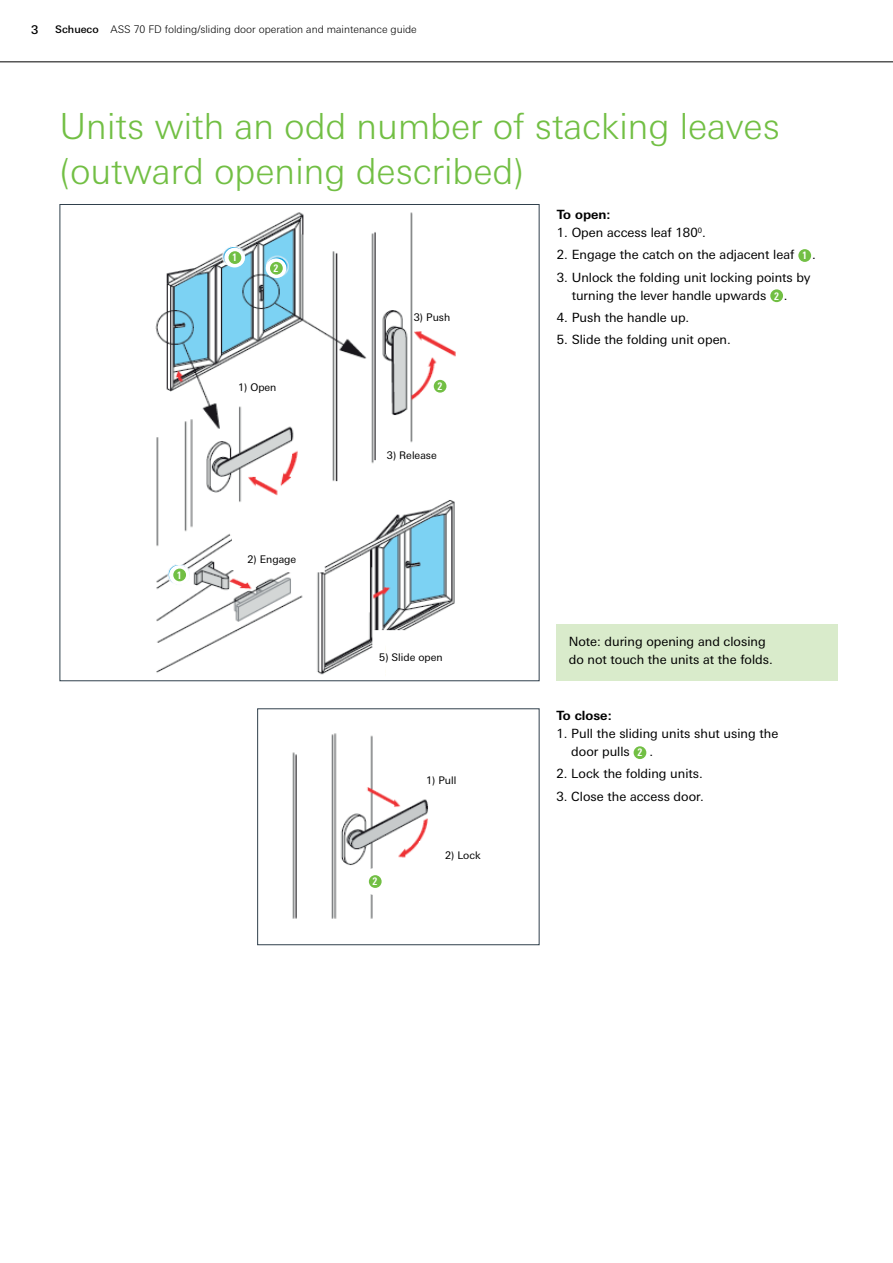
<style>
.page{position:relative;width:893px;height:1263px;background:#fff}
.page>*{position:absolute;margin:0;border:0;box-sizing:border-box;transform-origin:0 0}
.t1{font:300 36px/45px "LT Univers Basic";color:#72bf44}
.t2{font:12.75px/18px "LT Univers Basic";color:#000}
.t3{font:700 12.75px "LT Univers Basic";color:#000}
.t4{font:500 12px "LT Univers Basic";color:#000}
.t5{font:300 10.5px "LT Univers Basic";color:#000}
.t6{font:10.5px "LT Univers Basic";color:#000}
.t7{font:700 condensed 10.5px "LT Univers";color:#fff}
.s1{font-weight:500}
.s2{font-family:"LT Univers";font-weight:700;font-stretch:condensed;font-size:10.5px;color:#fff}
</style>
<div class="page">
<hr style="left:0;top:62px;width:893px;height:1px;background:#000">
<div style="left:634px;top:746px;width:12px;height:13px;background:#72bf44;border-radius:50%"></div>
<div style="left:770px;top:289px;width:13px;height:13px;background:#72bf44;border-radius:50%"></div>
<div style="left:798px;top:249px;width:13px;height:13px;background:#72bf44;border-radius:50%"></div>
<div style="left:556px;top:624px;width:282px;height:57px;background:#d9ebcb"></div>
<svg style="left:292px;top:733px;width:136px;height:186px"></svg>
<div style="left:341px;top:867px;width:26px;height:46px;background:#fff"></div>
<img style="left:155px;top:212px;width:301px;height:463px">
<div style="left:292px;top:486px;width:64px;height:40px;background:#fff"></div>
<div style="left:232px;top:530px;width:73px;height:39px;background:#fff"></div>
<div style="left:417px;top:250px;width:88px;height:45px;background:#fff"></div>
<div style="left:417px;top:400px;width:89px;height:45px;background:#fff"></div>
<div style="left:386px;top:643px;width:88px;height:38px;background:#fff"></div>
<div style="left:340px;top:376px;width:26px;height:45px;background:#fff"></div>
<div style="left:257px;top:708px;width:282px;height:237px;border:1px solid #30404c"></div>
<div style="left:266px;top:258px;width:20px;height:20px;background:#fff;border-radius:50%"></div>
<div style="left:270px;top:262px;width:13px;height:13px;background:#72bf44;border-radius:50%"></div>
<div style="left:361px;top:868px;width:29px;height:27px;background:#fff;border-radius:50%"></div>
<div style="left:369px;top:875px;width:13px;height:13px;background:#72bf44;border-radius:50%"></div>
<svg style="left:224px;top:248px;width:21px;height:19px"></svg>
<div style="left:229px;top:251px;width:12px;height:13px;background:#72bf44;border-radius:50%"></div>
<div style="left:429px;top:376px;width:21px;height:20px;background:#fff;border-radius:50%"></div>
<div style="left:434px;top:380px;width:12px;height:13px;background:#72bf44;border-radius:50%"></div>
<div style="left:169px;top:565px;width:21px;height:20px;background:#fff;border-radius:50%"></div>
<div style="left:173px;top:568px;width:13px;height:13px;background:#72bf44;border-radius:50%"></div>
<p class="t4" style="left:31px;top:22px;width:9px">3</p>
<p class="t5" style="left:55px;top:23px;width:363px"><span class="s1">Schueco</span> ASS 70 FD folding/sliding door operation and maintenance guide</p>
<h1 class="t1" style="left:60px;top:103px;width:722px">Units with an odd number of stacking leaves (outward opening described)</h1>
<p class="t7" style="left:232px;top:251px;width:6px">1</p>
<p class="t7" style="left:274px;top:262px;width:6px">2</p>
<p class="t6" style="left:238px;top:381px;width:40px">1) Open</p>
<p class="t7" style="left:177px;top:569px;width:6px">1</p>
<p class="t6" style="left:247px;top:553px;width:50px">2) Engage</p>
<p class="t6" style="left:414px;top:311px;width:38px">3) Push</p>
<p class="t7" style="left:437px;top:380px;width:6px">2</p>
<p class="t6" style="left:387px;top:449px;width:51px">3) Release</p>
<p class="t6" style="left:379px;top:651px;width:65px">5) Slide open</p>
<p class="t6" style="left:426px;top:774px;width:32px">1) Pull</p>
<p class="t7" style="left:372px;top:875px;width:6px">2</p>
<p class="t6" style="left:445px;top:849px;width:37px">2) Lock</p>
<p class="t3" style="left:557px;top:207px;width:55px">To open:</p>
<p class="t2" style="left:557px;top:224px;width:150px">1. Open access leaf 180<sup>0</sup>.</p>
<p class="t2" style="left:557px;top:246px;width:260px">2. Engage the catch on the adjacent leaf <span class="s2">1</span> .</p>
<p class="t2" style="left:572px;top:268px;width:241px;text-indent:-15px">3. Unlock the folding unit locking points by turning the lever handle upwards <span class="s2">2</span> .</p>
<p class="t2" style="left:557px;top:308px;width:134px">4. Push the handle up.</p>
<p class="t2" style="left:557px;top:331px;width:175px">5. Slide the folding unit open.</p>
<p class="t2" style="left:569px;top:632px;width:206px">Note: during opening and closing do not touch the units at the folds.</p>
<p class="t3" style="left:556px;top:708px;width:57px">To close:</p>
<p class="t2" style="left:571px;top:725px;width:209px;text-indent:-15px">1. Pull the sliding units shut using the door pulls <span class="s2">2</span> .</p>
<p class="t2" style="left:556px;top:765px;width:148px">2. Lock the folding units.</p>
<p class="t2" style="left:556px;top:787px;width:149px">3. Close the access door.</p>
</div>
